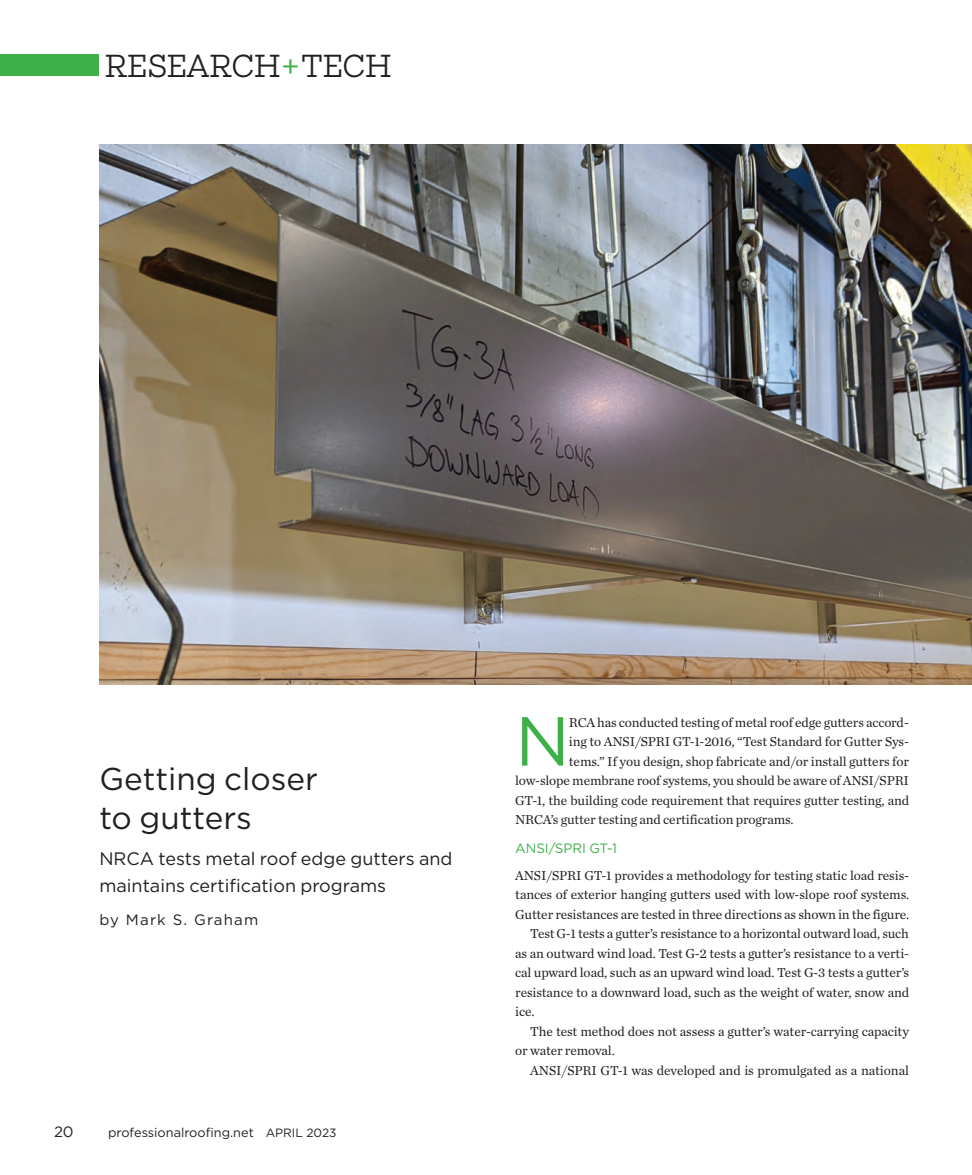
<style>
.page{position:relative;width:972px;height:1175px;background:#fff}
.page>*{position:absolute;margin:0;border:0;box-sizing:border-box;transform-origin:0 0}
.Paragraph_after_subh{font:69.15px "Gotham";color:#3eb049}
.headline{font:31.5px/39px "Gotham";color:#231f20}
.Eyebrow{font:300 30px "Salvo Serif";letter-spacing:-.005em;color:#231f20}
.Deck-Research_and_Te{font:18px/27px "Gotham";color:#231f20}
.byline{font:15px "Gotham";letter-spacing:.08em;color:#231f20}
.Paragraph_after_subh-2{font:13.5px/19.5px "Chronicle Text G1";letter-spacing:-.01em;color:#231f20;text-align:justify}
.Body{font:13.5px/19.5px "Chronicle Text G1";letter-spacing:-.01em;color:#231f20;text-align:justify}
.subhead_Research__Te{font:13.5px "Gotham";letter-spacing:-.01em;color:#3eb049}
.t1{font:12.75px "Gotham";color:#231f20}
.s1{color:#3eb049}
.s2{font-size:12px}
</style>
<div class="page">
<div style="left:0;top:54px;width:99px;height:22px;background:#3eb049"></div>
<img style="left:99px;top:144px;width:873px;height:540px">
<p class="Eyebrow" style="left:105px;top:45px;width:288px">RESEARCH<span class="s1">+</span>TECH</p>
<p class="headline" style="left:99px;top:758px;width:220px">Getting closer to gutters</p>
<p class="Deck-Research_and_Te" style="left:99px;top:844px;width:355px">NRCA tests metal roof edge gutters and maintains certification programs</p>
<p class="byline" style="left:99px;top:910px;width:161px">by Mark S. Graham</p>
<p class="byline" style="left:54px;top:1122px;width:21px">20</p>
<p class="t1" style="left:108px;top:1124px;width:230px">professionalroofing.net <span class="s2">APRIL 2023</span></p>
<p class="Paragraph_after_subh" style="left:515px;top:697px;width:56px">N</p>
<p class="Paragraph_after_subh-2" style="left:569px;top:711px;width:342px">RCA has conducted testing of metal roof edge gutters accord-</p>
<p class="Paragraph_after_subh-2" style="left:569px;top:731px;width:342px">ing to ANSI/SPRI GT-1-2016, “Test Standard for Gutter Sys-</p>
<p class="Paragraph_after_subh-2" style="left:569px;top:750px;width:342px">tems.” If you design, shop fabricate and/or install gutters for</p>
<p class="Paragraph_after_subh-2" style="left:515px;top:770px;width:395px">low-slope membrane roof systems, you should be aware of ANSI/SPRI</p>
<p class="Paragraph_after_subh-2" style="left:515px;top:789px;width:395px">GT-1, the building code requirement that requires gutter testing, and</p>
<p class="Paragraph_after_subh-2" style="left:515px;top:809px;width:280px">NRCA’s gutter testing and certification programs.</p>
<p class="subhead_Research__Te" style="left:515px;top:839px;width:103px">ANSI/SPRI GT-1</p>
<p class="Paragraph_after_subh-2" style="left:515px;top:864px;width:396px">ANSI/SPRI GT-1 provides a methodology for testing static load resis&shy;tances of exterior hanging gutters used with low-slope roof systems.<br>Gutter resistances are tested in three directions as shown in the figure.</p>
<p class="Body" style="left:515px;top:923px;width:395px;text-indent:15px">Test G-1 tests a gutter’s resistance to a horizontal outward load, such as an outward wind load. Test G-2 tests a gutter’s resistance to a verti&shy;cal upward load, such as an upward wind load. Test G-3 tests a gutter’s resistance to a downward load, such as the weight of water, snow and ice.</p>
<p class="Body" style="left:515px;top:1020px;width:395px;text-indent:15px">The test method does not assess a gutter’s water-carrying capacity or water removal.</p>
<p class="Body" style="left:530px;top:1059px;width:380px">ANSI/SPRI GT-1 was developed and is promulgated as a national</p>
</div>
